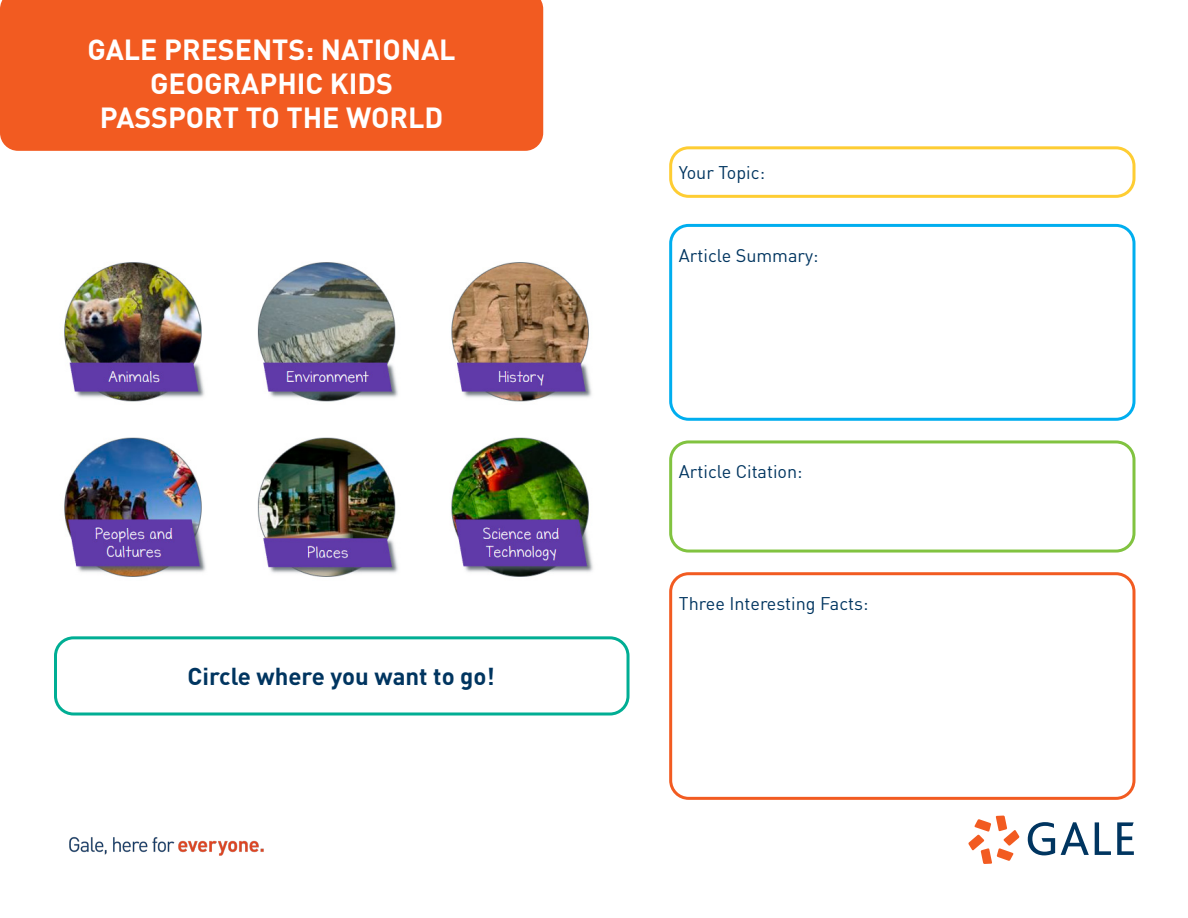
<style>
.page{position:relative;width:1188px;height:918px;background:#fff}
.page>*{position:absolute;margin:0;border:0;box-sizing:border-box;transform-origin:0 0}
.t1{font:700 28.5px/34.2px "DIN";color:#fff;text-align:center}
.t2{font:700 24px "DIN";color:#003560}
.t3{font:18px "DIN";color:#003560}
</style>
<div class="page">
<svg style="left:968px;top:816px;width:51px;height:48px"></svg>
<svg style="left:1028px;top:822px;width:27px;height:33px"></svg>
<svg style="left:1061px;top:822px;width:28px;height:33px"></svg>
<svg style="left:1095px;top:822px;width:16px;height:33px"></svg>
<svg style="left:1117px;top:822px;width:17px;height:33px"></svg>
<img style="left:69px;top:837px;width:195px;height:19px">
<div style="left:0;top:0;width:543px;height:151px;background:#f25b21"></div>
<img style="left:64px;top:262px;width:529px;height:315px">
<div style="left:54px;top:636px;width:576px;height:80px;border:3px solid #00ae94;border-radius:18px"></div>
<div style="left:669px;top:146px;width:467px;height:52px;border:3px solid #fecd33;border-radius:18px"></div>
<div style="left:669px;top:572px;width:467px;height:228px;border:3px solid #f25b21;border-radius:18px"></div>
<div style="left:669px;top:224px;width:467px;height:197px;border:3px solid #00aeef;border-radius:18px"></div>
<div style="left:669px;top:440px;width:467px;height:113px;border:3px solid #81c340;border-radius:18px"></div>
<p class="t1" style="left:88px;top:31px;width:370px">GALE PRESENTS: NATIONAL<br>GEOGRAPHIC KIDS</p>
<p class="t1" style="left:100px;top:99px;width:345px">PASSPORT TO THE WORLD</p>
<p class="t2" style="left:188px;top:661px;width:309px">Circle where you want to go!</p>
<p class="t3" style="left:679px;top:161px;width:88px">Your Topic:</p>
<p class="t3" style="left:679px;top:244px;width:141px">Article Summary:</p>
<p class="t3" style="left:679px;top:460px;width:125px">Article Citation:</p>
<p class="t3" style="left:679px;top:593px;width:191px">Three Interesting Facts:</p>
</div>
